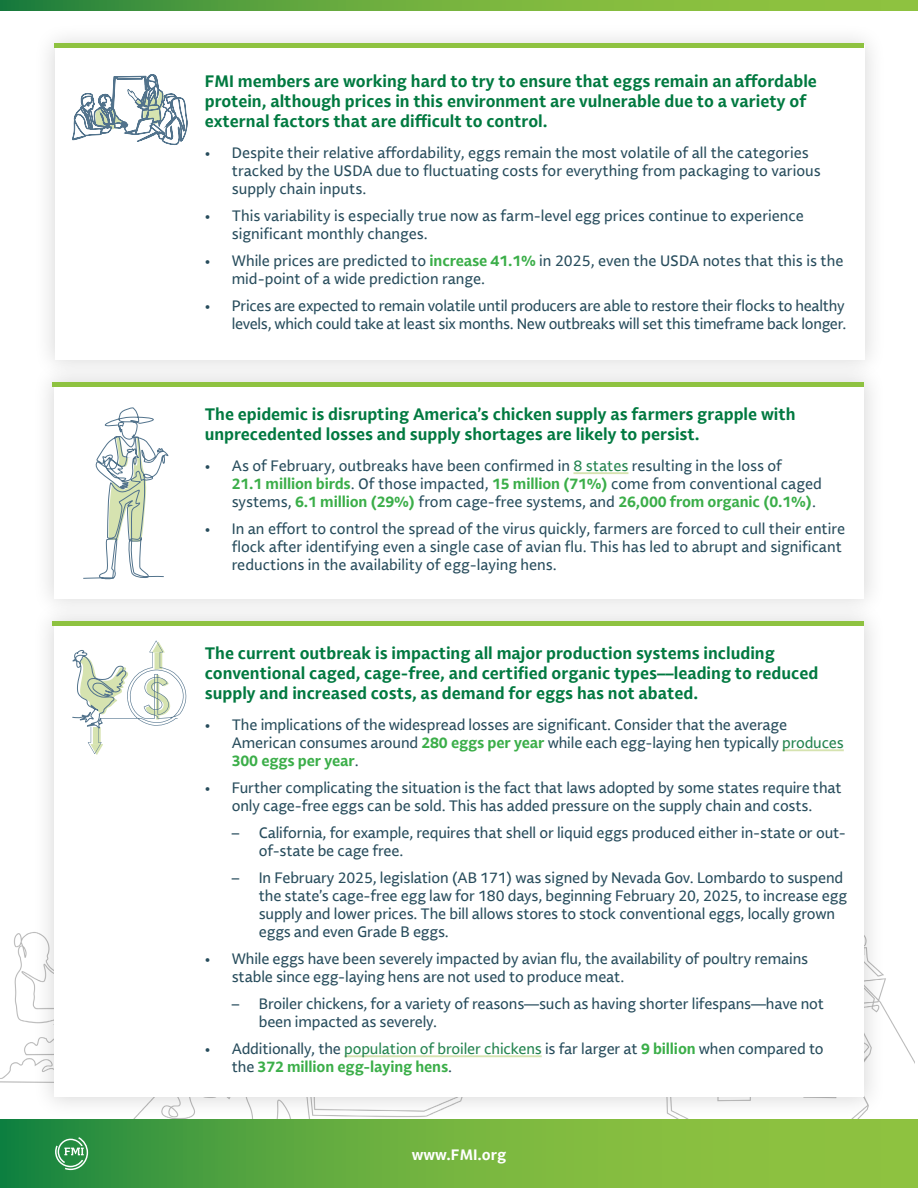
<style>
.page{position:relative;width:918px;height:1188px;background:#fff}
.page>*{position:absolute;margin:0;border:0;box-sizing:border-box;transform-origin:0 0}
.t1{font:700 16.5px/19.8px "Lemance";color:#007940}
.t2{font:15px/18px "Lemance";letter-spacing:-.01em;color:#274c5c}
.t3{font:700 15px "Lemance";color:#fff}
.s1{font-weight:700;color:#3bae49}
.s2{color:#22834e}
</style>
<div class="page">
<svg style="left:0;top:0;width:918px;height:10px;background:#6aac3e"></svg>
<svg style="left:0;top:1119px;width:918px;height:69px;background:#69af40"></svg>
<svg style="left:55px;top:1137px;width:33px;height:33px"></svg>
<div style="left:32px;top:360px;width:854px;height:261px;background:#000;opacity:.15"></div>
<div style="left:54px;top:382px;width:810px;height:216px;background:#fff"></div>
<div style="left:53px;top:382px;width:811px;height:5px;background:#8ec240"></div>
<div style="left:32px;top:599px;width:854px;height:520px;background:#f4f4f4"></div>
<div style="left:54px;top:621px;width:810px;height:476px;background:#fff"></div>
<div style="left:53px;top:621px;width:811px;height:5px;background:#8ec240"></div>
<div style="left:33px;top:22px;width:854px;height:359px;background:#f4f4f4"></div>
<div style="left:55px;top:45px;width:809px;height:314px;background:#fff"></div>
<hr style="left:54px;top:44px;width:810px;height:4px;background:#8ec240">
<hr style="left:573px;top:472px;width:55px;height:2px;background:#d6e3b0">
<hr style="left:782px;top:749px;width:62px;height:2px;background:#d6e3b0">
<hr style="left:344px;top:1055px;width:198px;height:2px;background:#d6e3b0">
<svg style="left:72px;top:74px;width:115px;height:71px"></svg>
<svg style="left:83px;top:407px;width:86px;height:173px"></svg>
<svg style="left:72px;top:641px;width:115px;height:114px"></svg>
<p class="t1" style="left:205px;top:71px;width:614px">FMI members are working hard to try to ensure that eggs remain an affordable protein, although prices in this environment are vulnerable due to a variety of external factors that are difficult to control.</p>
<p class="t2" style="left:232px;top:144px;width:591px;text-indent:-27px">• Despite their relative affordability, eggs remain the most volatile of all the categories tracked by the USDA due to fluctuating costs for everything from packaging to various supply chain inputs.</p>
<p class="t2" style="left:232px;top:207px;width:574px;text-indent:-27px">• This variability is especially true now as farm-level egg prices continue to experience significant monthly changes.</p>
<p class="t2" style="left:232px;top:252px;width:613px;text-indent:-27px">• While prices are predicted to <span class="s1">increase 41.1%</span> in 2025, even the USDA notes that this is the mid-point of a wide prediction range.</p>
<p class="t2" style="left:205px;top:297px;width:643px;text-align:right">• Prices are expected to remain volatile until producers are able to restore their flocks to healthy levels, which could take at least six months. New outbreaks will set this timeframe back longer.</p>
<p class="t1" style="left:205px;top:404px;width:592px">The epidemic is disrupting America’s chicken supply as farmers grapple with unprecedented losses and supply shortages are likely to persist.</p>
<p class="t2" style="left:232px;top:457px;width:592px;text-indent:-27px">• As of February, outbreaks have been confirmed in <span class="s2">8 states</span> resulting in the loss of<br><span class="s1">21.1 million birds</span>. Of those impacted, <span class="s1">15 million (71%)</span> come from conventional caged systems, <span class="s1">6.1 million (29%)</span> from cage-free systems, and <span class="s1">26,000 from organic (0.1%)</span>.</p>
<p class="t2" style="left:232px;top:520px;width:615px;text-indent:-27px">• In an effort to control the spread of the virus quickly, farmers are forced to cull their entire flock after identifying even a single case of avian flu. This has led to abrupt and significant reductions in the availability of egg-laying hens.</p>
<p class="t1" style="left:205px;top:643px;width:615px">The current outbreak is impacting all major production systems including conventional caged, cage-free, and certified organic types––leading to reduced supply and increased costs, as demand for eggs has not abated.</p>
<p class="t2" style="left:232px;top:716px;width:614px;text-indent:-27px">• The implications of the widespread losses are significant. Consider that the average<br>American consumes around <span class="s1">280 eggs per year</span> while each egg-laying hen typically <span class="s2">produces<br></span><span class="s1">300 eggs per year</span>.</p>
<p class="t2" style="left:205px;top:779px;width:639px;text-align:center">• Further complicating the situation is the fact that laws adopted by some states require that only cage-free eggs can be sold. This has added pressure on the supply chain and costs.</p>
<p class="t2" style="left:259px;top:824px;width:589px;text-indent:-27px">– California, for example, requires that shell or liquid eggs produced either in-state or out&shy;of-state be cage free.</p>
<p class="t2" style="left:259px;top:869px;width:590px;text-indent:-27px">– In February 2025, legislation (AB 171) was signed by Nevada Gov. Lombardo to suspend the state’s cage-free egg law for 180 days, beginning February 20, 2025, to increase egg supply and lower prices. The bill allows stores to stock conventional eggs, locally grown eggs and even Grade B eggs.</p>
<p class="t2" style="left:232px;top:950px;width:578px;text-indent:-27px">• While eggs have been severely impacted by avian flu, the availability of poultry remains stable since egg-laying hens are not used to produce meat.</p>
<p class="t2" style="left:259px;top:995px;width:567px;text-indent:-27px">– Broiler chickens, for a variety of reasons—such as having shorter lifespans—have not been impacted as severely.</p>
<p class="t2" style="left:232px;top:1040px;width:593px;text-indent:-27px">• Additionally, the <span class="s2">population of broiler chickens</span> is far larger at <span class="s1">9 billion</span> when compared to the <span class="s1">372 million egg-laying hens</span>.</p>
<p class="t3" style="left:412px;top:1145px;width:96px">www.FMI.org</p>
</div>
